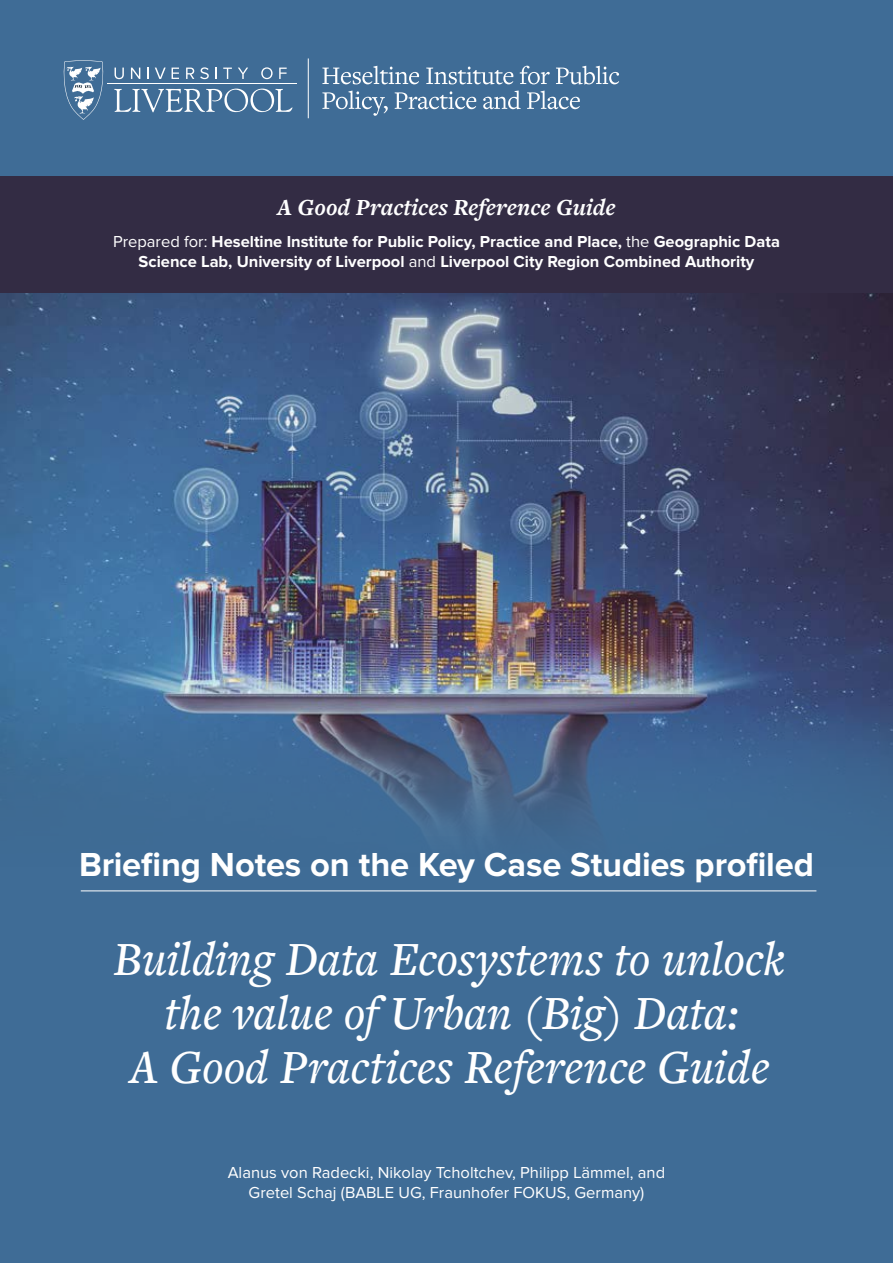
<style>
.page{position:relative;width:893px;height:1263px;background:#3f6c96}
.page>*{position:absolute;margin:0;border:0;box-sizing:border-box;transform-origin:0 0}
.t1{font:italic 500 49.5px/54px "Freight Text Pro";letter-spacing:-.005em;color:#fff;text-align:center}
.t2{font:700 34.5px "Proxima Nova";letter-spacing:-.005em;color:#fff}
.t3{font:italic 700 24px "Freight Text Pro";color:#fff}
.t4{font:700 16.5px/19.8px "Proxima Nova";color:#fff;text-align:center}
.t5{font:16.5px/19.8px "Proxima Nova";color:#fff;text-align:center}
.s1{font-weight:400}
</style>
<div class="page">
<hr style="left:308px;top:58px;width:1px;height:60px;background:#fff">
<hr style="left:107px;top:84px;width:190px;height:1px;background:#fff">
<svg style="left:147px;top:68px;width:2px;height:11px"></svg>
<svg style="left:172px;top:68px;width:7px;height:11px"></svg>
<svg style="left:155px;top:68px;width:11px;height:11px"></svg>
<svg style="left:131px;top:68px;width:9px;height:11px"></svg>
<svg style="left:115px;top:68px;width:9px;height:11px"></svg>
<svg style="left:279px;top:68px;width:8px;height:11px"></svg>
<svg style="left:238px;top:68px;width:10px;height:11px"></svg>
<svg style="left:223px;top:68px;width:9px;height:11px"></svg>
<svg style="left:186px;top:68px;width:8px;height:11px"></svg>
<svg style="left:261px;top:67px;width:12px;height:12px"></svg>
<svg style="left:215px;top:68px;width:2px;height:11px"></svg>
<svg style="left:200px;top:67px;width:9px;height:12px"></svg>
<svg style="left:114px;top:88px;width:178px;height:24px"></svg>
<svg style="left:64px;top:60px;width:40px;height:60px"></svg>
<svg style="left:322px;top:91px;width:258px;height:25px"></svg>
<svg style="left:322px;top:66px;width:297px;height:19px"></svg>
<img style="left:0;top:293px;width:893px;height:537px">
<div style="left:0;top:176px;width:893px;height:117px;background:#332c44"></div>
<hr style="left:81px;top:890px;width:735px;height:1px;background:#fff">
<h3 class="t3" style="left:277px;top:191px;width:340px">A Good Practices Reference Guide</h3>
<p class="t4" style="left:113px;top:232px;width:668px"><span class="s1">Prepared for:</span> Heseltine Institute for Public Policy, Practice and Place, <span class="s1">the</span> Geographic Data<br>Science Lab, University of Liverpool <span class="s1">and</span> Liverpool City Region Combined Authority</p>
<h2 class="t2" style="left:79px;top:844px;width:736px">Briefing Notes on the Key Case Studies profiled</h2>
<h1 class="t1" style="left:114px;top:930px;width:673px">Building Data Ecosystems to unlock the value of Urban (Big) Data:<br>A Good Practices Reference Guide</h1>
<p class="t5" style="left:228px;top:1163px;width:439px">Alanus von Radecki, Nikolay Tcholtchev, Philipp Lämmel, and<br>Gretel Schaj (BABLE UG, Fraunhofer FOKUS, Germany)</p>
</div>
